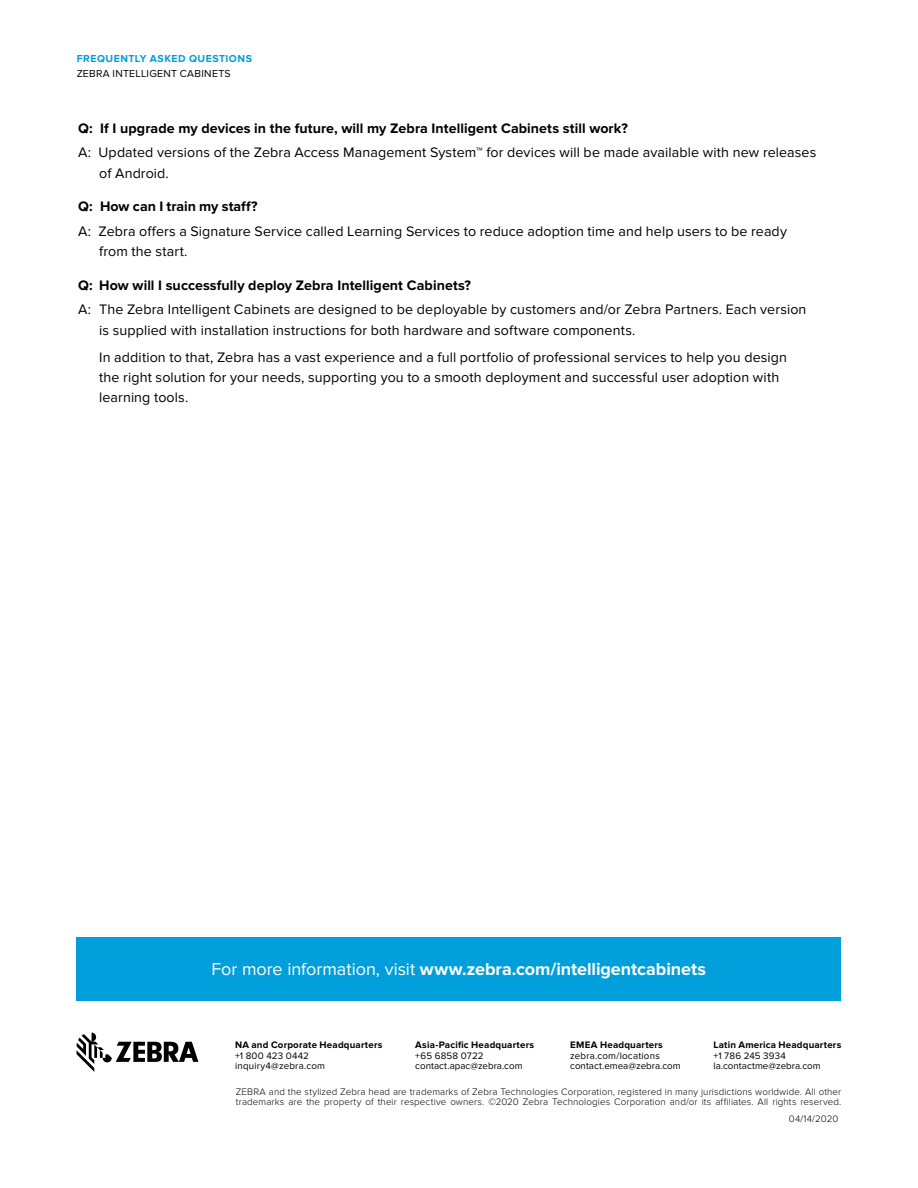
<style>
.page{position:relative;width:918px;height:1188px;background:#fff}
.page>*{position:absolute;margin:0;border:0;box-sizing:border-box;transform-origin:0 0}
.t1{font:700 18px "Proxima Nova";letter-spacing:-.005em;color:#fff}
.t2{font:14.25px/20.2px "Proxima Nova";letter-spacing:.01em;color:#000}
.t3{font:700 14.25px "Proxima Nova";letter-spacing:.005em;color:#000}
.t4{font:700 10.5px "Proxima Nova";letter-spacing:.045em;color:#009fdb}
.t5{font:10.5px "Proxima Nova";letter-spacing:.03em;color:#000}
.t6{font:300 9.75px/10.5px "Proxima Nova";letter-spacing:.015em;color:#000}
.t7{font:9.75px/10.5px "Proxima Nova";letter-spacing:.01em;color:#000}
.t8{font:700 9.75px "Proxima Nova";letter-spacing:.025em;color:#000}
.s1{font-weight:400}
</style>
<div class="page">
<svg style="left:77px;top:1033px;width:121px;height:39px"></svg>
<div style="left:76px;top:937px;width:765px;height:64px;background:#009fdb"></div>
<p class="t4" style="left:77px;top:53px;width:177px">FREQUENTLY ASKED QUESTIONS</p>
<p class="t5" style="left:77px;top:67px;width:156px">ZEBRA INTELLIGENT CABINETS</p>
<p class="t3" style="left:78px;top:120px;width:551px">Q: If I upgrade my devices in the future, will my Zebra Intelligent Cabinets still work?</p>
<p class="t2" style="left:99px;top:143px;width:719px;text-indent:-21px">A: Updated versions of the Zebra Access Management System™ for devices will be made available with new releases of Android.</p>
<p class="t3" style="left:78px;top:198px;width:181px">Q: How can I train my staff?</p>
<p class="t2" style="left:99px;top:221px;width:689px;text-indent:-21px">A: Zebra offers a Signature Service called Learning Services to reduce adoption time and help users to be ready from the start.</p>
<p class="t3" style="left:78px;top:277px;width:394px">Q: How will I successfully deploy Zebra Intelligent Cabinets?</p>
<p class="t2" style="left:99px;top:300px;width:709px;text-indent:-21px">A: The Zebra Intelligent Cabinets are designed to be deployable by customers and/or Zebra Partners. Each version is supplied with installation instructions for both hardware and software components.</p>
<p class="t2" style="left:99px;top:347px;width:689px">In addition to that, Zebra has a vast experience and a full portfolio of professional services to help you design the right solution for your needs, supporting you to a smooth deployment and successful user adoption with learning tools.</p>
<p class="t1" style="left:211px;top:959px;width:496px"><span class="s1">For more information, visit</span> www.zebra.com/intelligentcabinets</p>
<p class="t8" style="left:714px;top:1039px;width:129px">Latin America Headquarters</p>
<p class="t7" style="left:714px;top:1050px;width:109px">+1 786 245 3934 la.contactme@zebra.com</p>
<p class="t6" style="left:236px;top:1086px;width:607px">ZEBRA and the stylized Zebra head are trademarks of Zebra Technologies Corporation, registered in many jurisdictions worldwide. All other trademarks are the property of their respective owners. ©2020 Zebra Technologies Corporation and/or its affiliates. All rights reserved.</p>
<p class="t8" style="left:415px;top:1039px;width:120px">Asia-Pacific Headquarters</p>
<p class="t7" style="left:415px;top:1050px;width:109px">+65 6858 0722 contact.apac@zebra.com</p>
<p class="t8" style="left:235px;top:1039px;width:149px">NA and Corporate Headquarters</p>
<p class="t7" style="left:235px;top:1050px;width:92px">+1 800 423 0442 inquiry4@zebra.com</p>
<p class="t8" style="left:570px;top:1039px;width:94px">EMEA Headquarters</p>
<p class="t7" style="left:570px;top:1050px;width:112px">zebra.com/locations contact.emea@zebra.com</p>
<p class="t6" style="left:789px;top:1114px;width:51px">04/14/2020</p>
</div>
